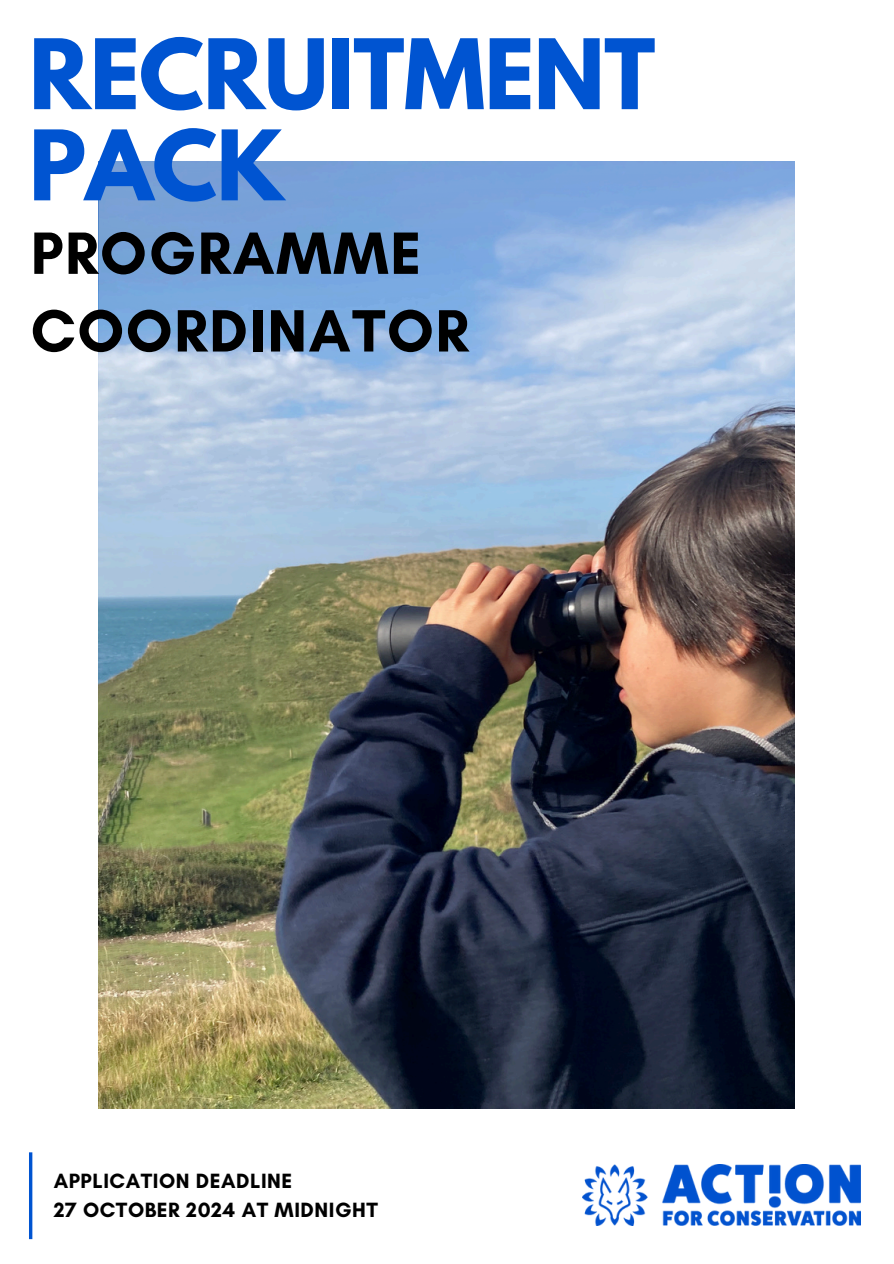
<style>
.page{position:relative;width:894px;height:1264px;background:#fff}
.page>*{position:absolute;margin:0;border:0;box-sizing:border-box;transform-origin:0 0}
.t1{font:700 85.95px/91.2px "League Spartan";letter-spacing:-.01em;color:#0054d1}
.t2{font:700 60.75px/77.7px "Glacial Indifference";letter-spacing:.025em;color:#000}
.t3{font:700 21px "Glacial Indifference";letter-spacing:.025em;color:#000}
</style>
<div class="page">
<img style="left:99px;top:607px;width:695px;height:500px">
<img style="left:582px;top:1164px;width:278px;height:61px">
<hr style="left:29px;top:1152px;width:3px;height:87px;background:#0054d1">
<img style="left:99px;top:161px;width:695px;height:446px">
<p class="t1" style="left:29px;top:40px;width:627px">RECRUITMENT<br>PACK</p>
<p class="t2" style="left:31px;top:214px;width:439px">PROGRAMME<br>COORDINATOR</p>
<h2 class="t3" style="left:54px;top:1167px;width:240px">APPLICATION DEADLINE</h2>
<p class="t3" style="left:54px;top:1197px;width:325px">27 OCTOBER 2024 AT MIDNIGHT</p>
</div>
